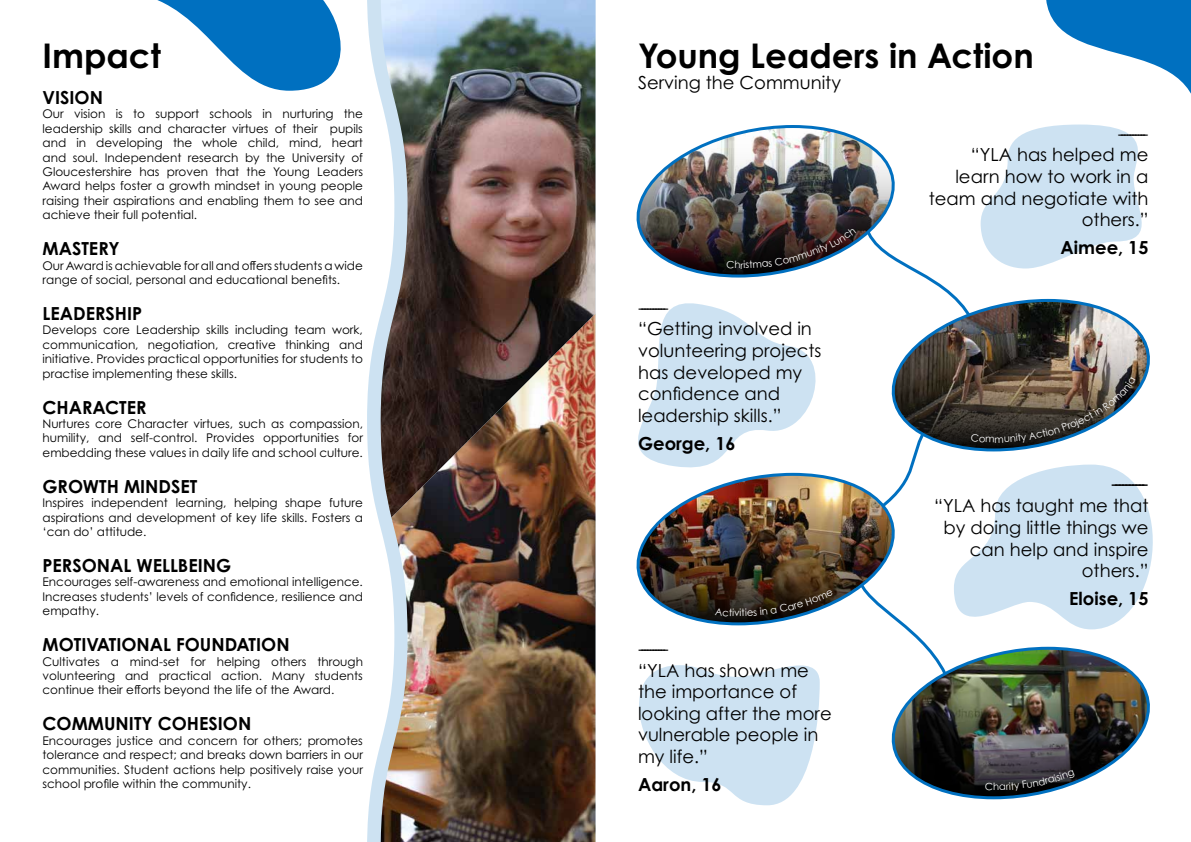
<style>
.page{position:relative;width:1191px;height:842px;background:#fff}
.page>*{position:absolute;margin:0;border:0;box-sizing:border-box;transform-origin:0 0}
.t1{font:700 34px "Century Gothic Pro";color:#000}
.t2{font:22px "Century Gothic";color:#000}
.t3{font:18px/21.6px "Century Gothic Pro";color:#000;text-align:right}
.t4{font:18px/21.6px "Century Gothic";color:#000;text-align:right}
.t5{font:700 18px "Century Gothic Pro";color:#000}
.t6{font:700 18px "Century Gothic";color:#000}
.t7{font:12px/14.4px "Century Gothic Pro";color:#000;text-align:justify}
.t8{font:10px "Century Gothic";color:#fff}
</style>
<div class="page">
<svg style="left:367px;top:0;width:14px;height:842px"></svg>
<img style="left:381px;top:0;width:214px;height:314px">
<img style="left:381px;top:314px;width:214px;height:528px">
<svg style="left:157px;top:0;width:184px;height:91px"></svg>
<svg style="left:636px;top:0;width:555px;height:805px"></svg>
<h1 class="t1" style="left:43px;top:34px;width:120px">Impact</h1>
<h3 class="t5" style="left:43px;top:86px;width:62px">VISION</h3>
<p class="t7" style="left:43px;top:107px;width:322px">Our vision is to support schools in nurturing the leadership skills and character virtues of their pupils and in developing the whole child, mind, heart and soul. Independent research by the University of Gloucestershire has proven that the Young Leaders Award helps foster a growth mindset in young people raising their aspirations and enabling them to see and achieve their full potential.</p>
<h3 class="t5" style="left:43px;top:237px;width:79px">MASTERY</h3>
<p class="t7" style="left:43px;top:258px;width:322px">Our Award is achievable for all and offers students a wide range of social, personal and educational benefits.</p>
<h3 class="t5" style="left:43px;top:302px;width:101px">LEADERSHIP</h3>
<p class="t7" style="left:43px;top:323px;width:322px">Develops core Leadership skills including team work, communication, negotiation, creative thinking and initiative. Provides practical opportunities for students to practise implementing these skills.</p>
<h3 class="t5" style="left:43px;top:396px;width:105px">CHARACTER</h3>
<p class="t7" style="left:43px;top:416px;width:322px">Nurtures core Character virtues, such as compassion, humility, and self-control. Provides opportunities for embedding these values in daily life and school culture.</p>
<h3 class="t5" style="left:43px;top:475px;width:156px">GROWTH MINDSET</h3>
<p class="t7" style="left:43px;top:495px;width:322px">Inspires independent learning, helping shape future aspirations and development of key life skills. Fosters a ‘can do’ attitude.</p>
<h3 class="t5" style="left:43px;top:554px;width:190px">PERSONAL WELLBEING</h3>
<p class="t7" style="left:43px;top:575px;width:322px">Encourages self-awareness and emotional intelligence.<br>Increases students’ levels of confidence, resilience and empathy.</p>
<h3 class="t5" style="left:43px;top:633px;width:249px">MOTIVATIONAL FOUNDATION</h3>
<p class="t7" style="left:43px;top:654px;width:322px">Cultivates a mind-set for helping others through volunteering and practical action. Many students continue their efforts beyond the life of the Award.</p>
<h3 class="t5" style="left:43px;top:713px;width:210px">COMMUNITY COHESION</h3>
<p class="t7" style="left:43px;top:733px;width:322px">Encourages justice and concern for others; promotes tolerance and respect; and breaks down barriers in our communities. Student actions help positively raise your school profile within the community.</p>
<h1 class="t1" style="left:638px;top:34px;width:397px">Young Leaders in Action</h1>
<h3 class="t3" style="left:638px;top:72px;width:204px">Serving the Community</h3>
<p class="t8" style="left:740px;top:258px;width:5px">r</p>
<h3 class="t3" style="left:638px;top:296px;width:185px;text-align:left">----------<br>“Getting involved in volunteering projects has developed my confidence and leadership skills.”</h3>
<h3 class="t5" style="left:638px;top:432px;width:99px">George, 16</h3>
<p class="t8" style="left:739px;top:606px;width:4px">i</p>
<h3 class="t4" style="left:638px;top:637px;width:195px;text-align:left">----------<br>“YLA has shown me the importance of looking after the more vulnerable people in my life.”</h3>
<h3 class="t6" style="left:638px;top:771px;width:85px">Aaron, 16</h3>
<h3 class="t3" style="left:928px;top:122px;width:221px">----------<br>“YLA has helped me learn how to work in a team and negotiate with others.”</h3>
<h3 class="t5" style="left:1060px;top:236px;width:89px">Aimee, 15</h3>
<h2 class="t2" style="left:1111px;top:467px;width:39px">----------</h2>
<h3 class="t4" style="left:934px;top:495px;width:216px">“YLA has taught me that by doing little things we can help and inspire others.”</h3>
<h3 class="t6" style="left:1069px;top:585px;width:81px">Eloise, 15</h3>
<p class="t8" style="left:993px;top:780px;width:8px">h</p>
</div>
